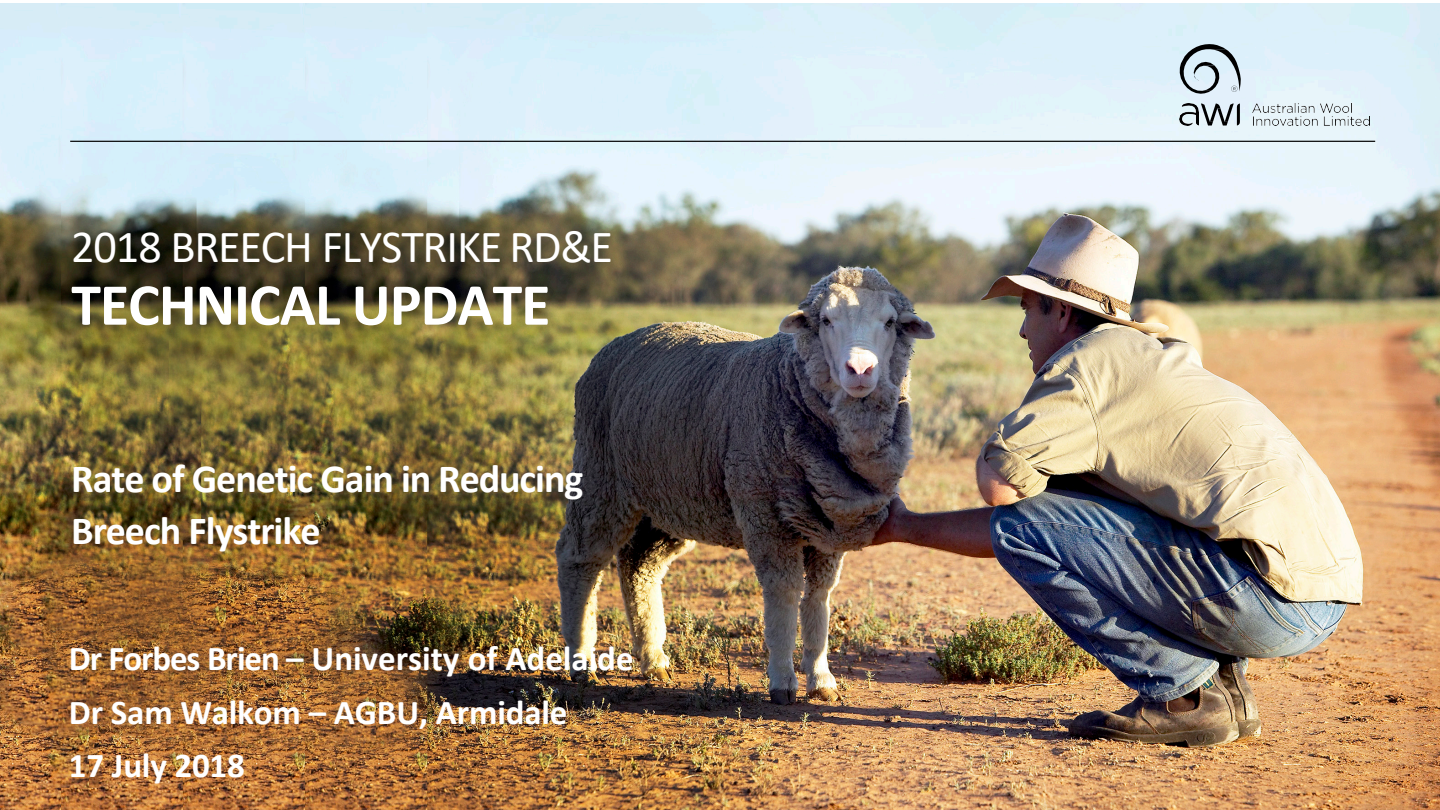
<style>
.page{position:relative;width:1440px;height:810px;background:#fff}
.page>*{position:absolute;margin:0;border:0;box-sizing:border-box;transform-origin:0 0}
.t1{font:700 60px "Calibri";letter-spacing:-.02em;color:#fff}
.t2{font:46.25px "Calibri";letter-spacing:-.025em;color:#fff}
.t3{font:700 40px/52.5px "Calibri";letter-spacing:-.025em;color:#fff}
.t4{font:700 35px "Calibri";letter-spacing:-.005em;color:#fff}
</style>
<div class="page">
<img style="left:0;top:4px;width:1440px;height:806px">
<img style="left:1252px;top:103px;width:118px;height:23px">
<img style="left:1180px;top:103px;width:19px;height:23px">
<svg style="left:1201px;top:103px;width:39px;height:23px"></svg>
<svg style="left:1180px;top:44px;width:61px;height:50px;background:#a9b7bf"></svg>
<hr style="left:70px;top:141px;width:1305px;height:1px;background:#000">
<h1 class="t2" style="left:71px;top:215px;width:543px">2018 BREECH FLYSTRIKE RD&amp;E</h1>
<h1 class="t1" style="left:71px;top:262px;width:481px">TECHNICAL UPDATE</h1>
<h1 class="t3" style="left:71px;top:452px;width:514px">Rate of Genetic Gain in Reducing<br>Breech Flystrike</h1>
<h1 class="t4" style="left:69px;top:633px;width:566px">Dr Forbes Brien – University of Adelaide</h1>
<h1 class="t4" style="left:69px;top:687px;width:500px">Dr Sam Walkom – AGBU, Armidale</h1>
<h1 class="t4" style="left:69px;top:741px;width:177px">17 July 2018</h1>
</div>
